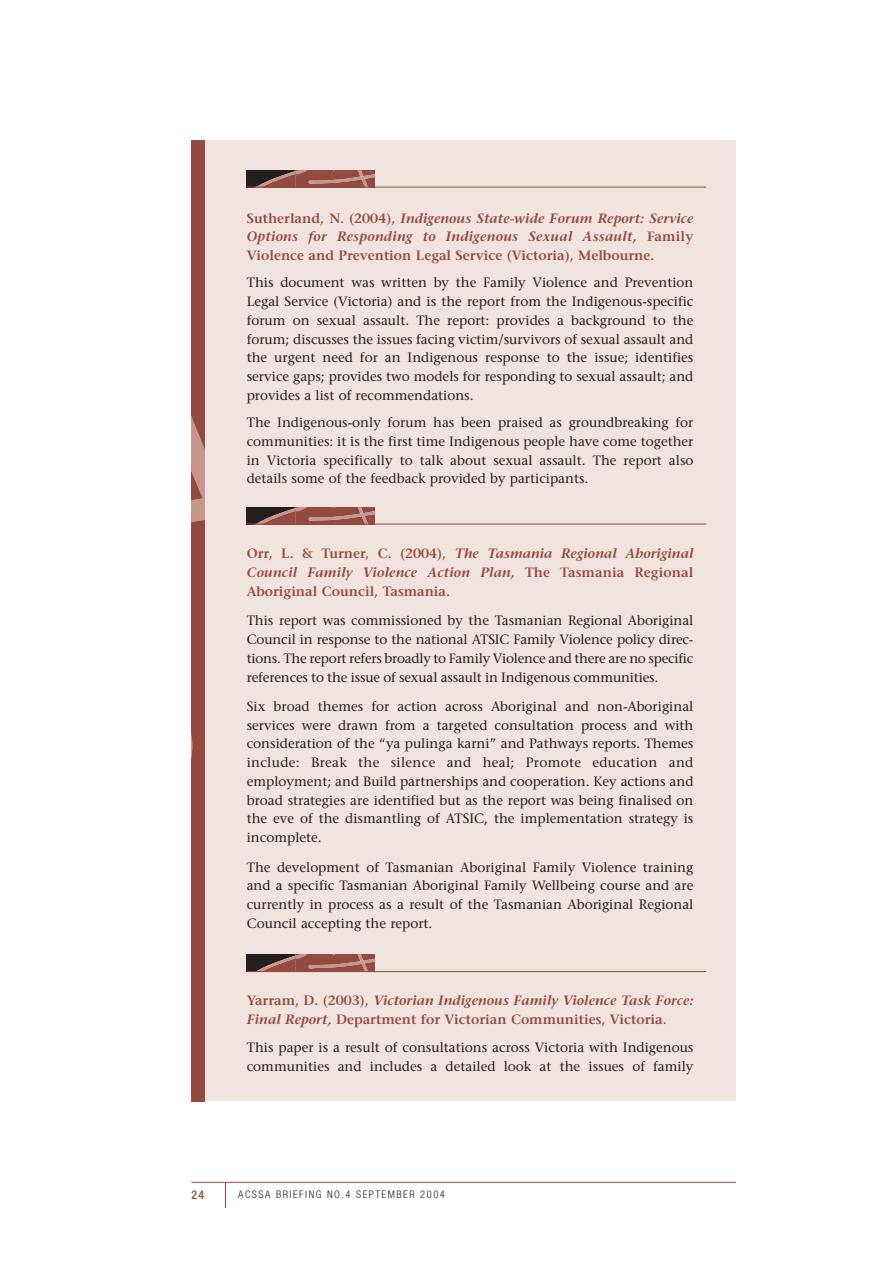
<style>
.page{position:relative;width:893px;height:1263px;background:#fff}
.page>*{position:absolute;margin:0;border:0;box-sizing:border-box;transform-origin:0 0}
.t1{font:13.5px/18.8px "Stone Serif";color:#231f1f;text-align:justify}
.t2{font:600 13.5px/18.8px "Stone Serif";color:#934a41;text-align:justify}
.t3{font:italic 600 13.5px/18.8px "Stone Serif";letter-spacing:.015em;color:#934a41;text-align:justify}
.t4{font:500 condensed 12px "Helvetica Neue";color:#934a41}
.t5{font:300 condensed 10.5px "Helvetica Neue";letter-spacing:.145em;color:#231f1f}
.s1{font-style:normal}
.s2{font-style:italic}
</style>
<div class="page">
<div style="left:191px;top:140px;width:545px;height:961px;background:#f1e3de"></div>
<hr style="left:191px;top:1182px;width:545px;height:1px;background:#934a41">
<svg style="left:225px;top:1182px;width:1px;height:26px"></svg>
<svg style="left:191px;top:140px;width:13px;height:961px"></svg>
<svg style="left:247px;top:170px;width:127px;height:17px"></svg>
<hr style="left:247px;top:187px;width:459px;height:1px;background:#934a41">
<svg style="left:247px;top:507px;width:127px;height:17px"></svg>
<hr style="left:247px;top:524px;width:459px;height:1px;background:#934a41">
<svg style="left:247px;top:955px;width:127px;height:16px"></svg>
<hr style="left:247px;top:971px;width:459px;height:1px;background:#934a41">
<p class="t3" style="left:247px;top:210px;width:448px"><span class="s1">Sutherland, N. (2004),</span> Indigenous State-wide Forum Report: Service Options for Responding to Indigenous Sexual Assault, <span class="s1">Family Violence and Prevention Legal Service (Victoria), Melbourne.</span></p>
<p class="t1" style="left:247px;top:275px;width:448px">This document was written by the Family Violence and Prevention Legal Service (Victoria) and is the report from the Indigenous-specific forum on sexual assault. The report: provides a background to the forum; discusses the issues facing victim/survivors of sexual assault and the urgent need for an Indigenous response to the issue; identifies service gaps; provides two models for responding to sexual assault; and provides a list of recommendations.</p>
<p class="t1" style="left:247px;top:414px;width:448px">The Indigenous-only forum has been praised as groundbreaking for communities: it is the first time Indigenous people have come together in Victoria specifically to talk about sexual assault. The report also details some of the feedback provided by participants.</p>
<p class="t2" style="left:247px;top:546px;width:448px">Orr, L. &amp; Turner, C. (2004), <span class="s2">The Tasmania Regional Aboriginal Council Family Violence Action Plan,</span> The Tasmania Regional Aboriginal Council, Tasmania.</p>
<p class="t1" style="left:247px;top:613px;width:448px">This report was commissioned by the Tasmanian Regional Aboriginal Council in response to the national ATSIC Family Violence policy direc&shy;tions. The report refers broadly to Family Violence and there are no specific references to the issue of sexual assault in Indigenous communities.</p>
<p class="t1" style="left:247px;top:698px;width:448px">Six broad themes for action across Aboriginal and non-Aboriginal services were drawn from a targeted consultation process and with consideration of the “ya pulinga karni” and Pathways reports. Themes include: Break the silence and heal; Promote education and employment; and Build partnerships and cooperation. Key actions and broad strategies are identified but as the report was being finalised on the eve of the dismantling of ATSIC, the implementation strategy is incomplete.</p>
<p class="t1" style="left:247px;top:859px;width:448px">The development of Tasmanian Aboriginal Family Violence training and a specific Tasmanian Aboriginal Family Wellbeing course and are currently in process as a result of the Tasmanian Aboriginal Regional Council accepting the report.</p>
<p class="t2" style="left:247px;top:992px;width:448px">Yarram, D. (2003), <span class="s2">Victorian Indigenous Family Violence Task Force:<br>Final Report,</span> Department for Victorian Communities, Victoria.</p>
<p class="t1" style="left:247px;top:1039px;width:448px">This paper is a result of consultations across Victoria with Indigenous communities and includes a detailed look at the issues of family</p>
<p class="t4" style="left:191px;top:1191px;width:14px">24</p>
<p class="t5" style="left:238px;top:1191px;width:208px">ACSSA BRIEFING NO.4 SEPTEMBER 2004</p>
</div>
